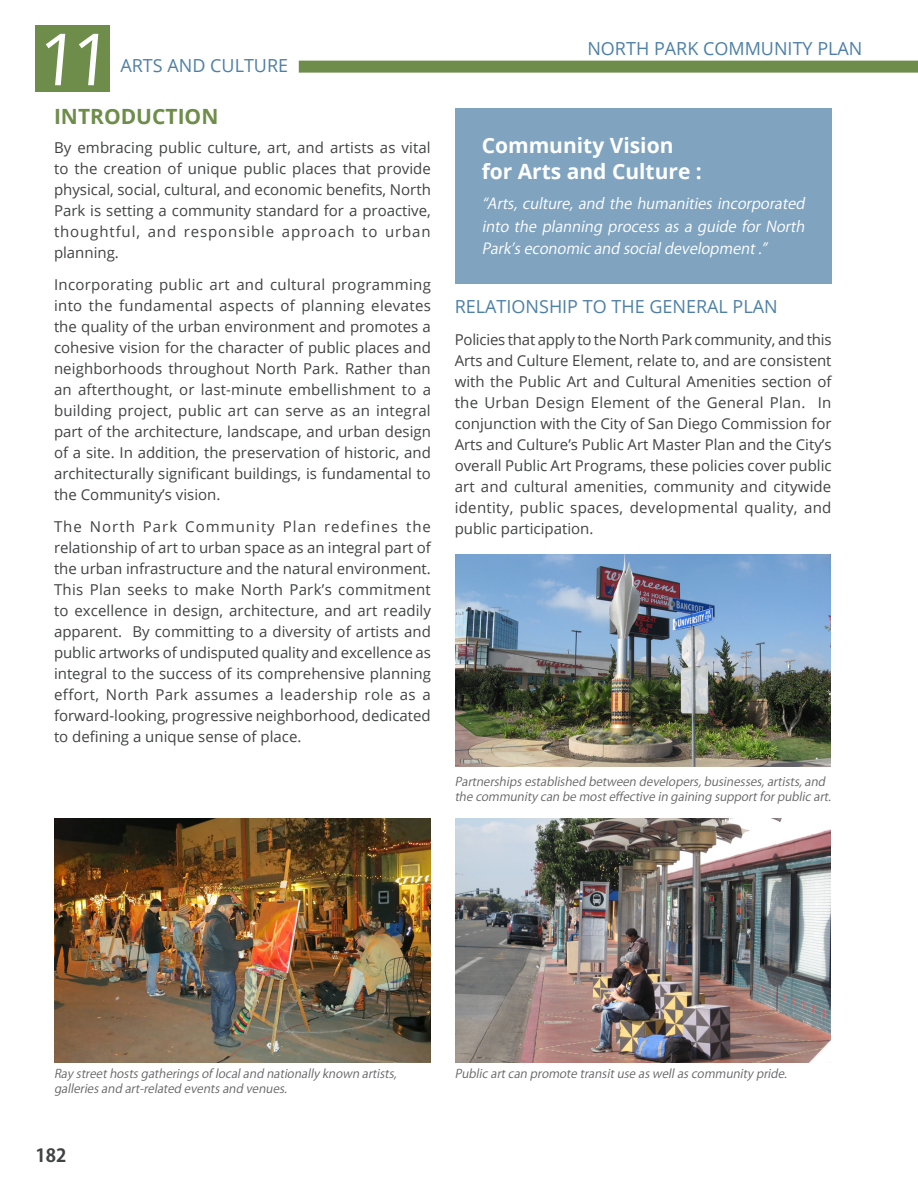
<style>
.page{position:relative;width:918px;height:1188px;background:#fff}
.page>*{position:absolute;margin:0;border:0;box-sizing:border-box;transform-origin:0 0}
.Heading_3_NP{font:72px "Open Sans";color:#fff}
.Heading_1__No_Number{font:700 21px/25.2px "Open Sans";color:#fff}
.Heading_1__No_Number-2{font:700 21px "Open Sans";color:#6e8d4a}
.Heading_2_NP{font:18px "Open Sans";color:#4d80a6}
.t1{font:700 18px "Koz Go Pr 6 N";color:#414243}
.Body_Text{font:15px/21px "Open Sans";color:#414243;text-align:justify}
.Body_Text_Italic{font:italic 15px/22.5px "Koz Go Pr 6 N";color:#fff;text-align:justify}
.t2{font:italic 12px/14.4px "Koz Go Pr 6 N";color:#67676a}
</style>
<div class="page">
<div style="left:299px;top:61px;width:619px;height:12px;background:#6e8d4a"></div>
<div style="left:455px;top:108px;width:377px;height:176px;background:#80a4c0"></div>
<div style="left:36px;top:25px;width:74px;height:67px;background:#6e8d4a"></div>
<img style="left:455px;top:555px;width:376px;height:211px">
<img style="left:55px;top:818px;width:375px;height:244px">
<img style="left:455px;top:818px;width:376px;height:244px">
<p class="Heading_3_NP" style="left:36px;top:10px;width:84px">11</p>
<p class="Heading_2_NP" style="left:120px;top:53px;width:169px">ARTS AND CULTURE</p>
<p class="Heading_1__No_Number-2" style="left:54px;top:102px;width:166px">INTRODUCTION</p>
<p class="Body_Text" style="left:54px;top:137px;width:379px">By embracing public culture, art, and artists as vital to the creation of unique public places that provide physical, social, cultural, and economic benefits, North Park is setting a community standard for a proactive, thoughtful, and responsible approach to urban planning.</p>
<p class="Body_Text" style="left:54px;top:274px;width:379px">Incorporating public art and cultural programming into the fundamental aspects of planning elevates the quality of the urban environment and promotes a cohesive vision for the character of public places and neighborhoods throughout North Park. Rather than an afterthought, or last-minute embellishment to a building project, public art can serve as an integral part of the architecture, landscape, and urban design of a site. In addition, the preservation of historic, and architecturally significant buildings, is fundamental to the Community’s vision.</p>
<p class="Body_Text" style="left:54px;top:515px;width:379px">The North Park Community Plan redefines the relationship of art to urban space as an integral part of the urban infrastructure and the natural environment.<br>This Plan seeks to make North Park’s commitment to excellence in design, architecture, and art readily apparent. By committing to a diversity of artists and public artworks of undisputed quality and excellence as integral to the success of its comprehensive planning effort, North Park assumes a leadership role as a forward-looking, progressive neighborhood, dedicated to defining a unique sense of place.</p>
<p class="Heading_2_NP" style="left:587px;top:36px;width:277px">NORTH PARK COMMUNITY PLAN</p>
<p class="Heading_1__No_Number" style="left:482px;top:133px;width:222px">Community Vision for Arts and Culture :</p>
<p class="Body_Text_Italic" style="left:482px;top:193px;width:329px">“Arts,culture,and thehumanitiesincorporated into theplanning processasaguideforNorth Park’seconomicand socialdevelopment.”</p>
<p class="Heading_2_NP" style="left:455px;top:295px;width:325px">RELATIONSHIP TO THE GENERAL PLAN</p>
<p class="Body_Text" style="left:455px;top:329px;width:378px">Policies that apply to the North Park community, and this Arts and Culture Element, relate to, and are consistent with the Public Art and Cultural Amenities section of the Urban Design Element of the General Plan. In conjunction with the City of San Diego Commission for Arts and Culture’s Public Art Master Plan and the City’s overall Public Art Programs, these policies cover public art and cultural amenities, community and citywide identity, public spaces, developmental quality, and public participation.</p>
<p class="t2" style="left:455px;top:775px;width:381px">Partnershipsestablished between developers,businesses,artists,and thecommunitycan bemosteffectivein gaining supportforpublicart.</p>
<p class="t2" style="left:54px;top:1067px;width:348px">Raystreethostsgatheringsoflocaland nationallyknown artists, galleriesand art-related eventsand venues.</p>
<p class="t2" style="left:455px;top:1067px;width:337px">Publicartcan promotetransituseaswellascommunitypride.</p>
<p class="t1" style="left:36px;top:1145px;width:32px">182</p>
</div>
